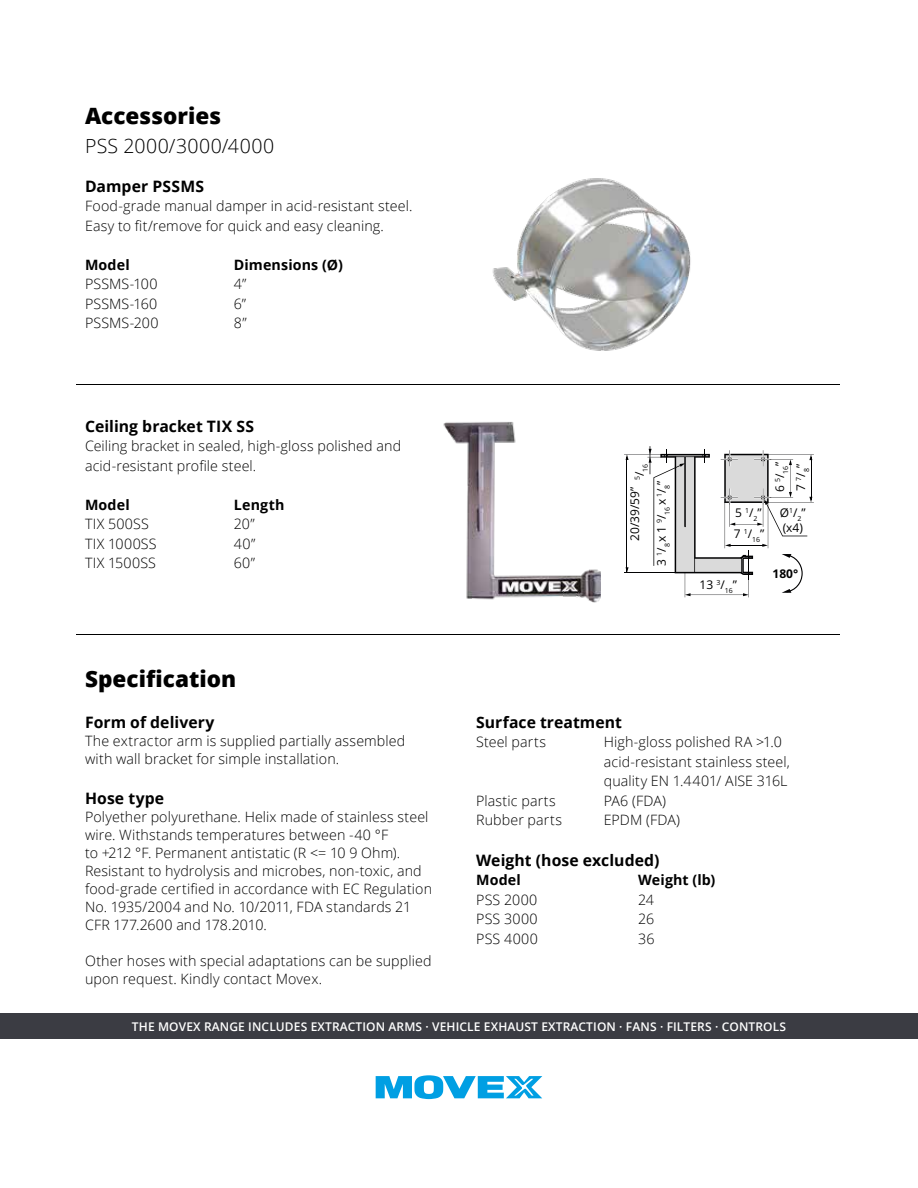
<style>
.page{position:relative;width:918px;height:1188px;background:#fff}
.page>*{position:absolute;margin:0;border:0;box-sizing:border-box;transform-origin:0 0}
.t1{font:800 22.5px "Open Sans";color:#000}
.t2{font:300 19.5px "Open Sans";letter-spacing:.025em;color:#000}
.t3{font:700 15.75px "Open Sans";letter-spacing:.005em;color:#000}
.t4{font:300 14.25px/18px "Open Sans";letter-spacing:.01em;color:#000}
.t5{font:700 14.25px "Open Sans";letter-spacing:.01em;color:#000}
.t6{font:600 12px "Open Sans";letter-spacing:.01em;color:#fff}
.t7{font:12px/21px "Open Sans";color:#000}
.t8{font:700 12px "Open Sans";color:#000}
.t9{font:7.05px "Open Sans";color:#000}
</style>
<div class="page">
<img style="left:492px;top:178px;width:199px;height:173px">
<img style="left:443px;top:422px;width:157px;height:181px">
<hr style="left:624px;top:454px;width:37px;height:1px;background:#020203">
<hr style="left:627px;top:457px;width:1px;height:115px;background:#020203">
<svg style="left:626px;top:454px;width:3px;height:6px"></svg>
<hr style="left:624px;top:573px;width:51px;height:1px;background:#020203">
<svg style="left:626px;top:567px;width:3px;height:6px"></svg>
<hr style="left:768px;top:454px;width:46px;height:1px;background:#020203">
<hr style="left:768px;top:502px;width:46px;height:1px;background:#020203">
<svg style="left:647px;top:446px;width:165px;height:151px"></svg>
<hr style="left:77px;top:384px;width:763px;height:1px;background:#000">
<div style="left:0;top:1014px;width:918px;height:25px;background:#3b3c43"></div>
<hr style="left:77px;top:635px;width:763px;height:1px;background:#000">
<svg style="left:376px;top:1075px;width:166px;height:24px"></svg>
<h1 class="t1" style="left:85px;top:98px;width:138px">Accessories</h1>
<h2 class="t2" style="left:85px;top:132px;width:191px">PSS 2000/3000/4000</h2>
<p class="t3" style="left:85px;top:175px;width:121px">Damper PSSMS</p>
<p class="t4" style="left:85px;top:196px;width:329px;line-height:19.5px">Food-grade manual damper in acid-resistant steel.<br>Easy to fit/remove for quick and easy cleaning.</p>
<p class="t5" style="left:85px;top:254px;width:46px">Model</p>
<p class="t5" style="left:234px;top:254px;width:111px">Dimensions (Ø)</p>
<p class="t4" style="left:85px;top:275px;width:74px">PSSMS-100</p>
<p class="t4" style="left:234px;top:275px;width:14px">4”</p>
<p class="t4" style="left:85px;top:294px;width:74px">PSSMS-160</p>
<p class="t4" style="left:234px;top:294px;width:14px">6”</p>
<p class="t4" style="left:85px;top:314px;width:75px">PSSMS-200</p>
<p class="t4" style="left:234px;top:314px;width:14px">8”</p>
<p class="t3" style="left:85px;top:415px;width:171px">Ceiling bracket TIX SS</p>
<p class="t4" style="left:85px;top:436px;width:318px;line-height:19.5px">Ceiling bracket in sealed, high-gloss polished and acid-resistant profile steel.</p>
<p class="t5" style="left:85px;top:494px;width:46px">Model</p>
<p class="t5" style="left:234px;top:494px;width:52px">Length</p>
<p class="t4" style="left:85px;top:515px;width:65px">TIX 500SS</p>
<p class="t4" style="left:234px;top:515px;width:23px">20”</p>
<p class="t4" style="left:85px;top:534px;width:73px">TIX 1000SS</p>
<p class="t4" style="left:234px;top:534px;width:23px">40”</p>
<p class="t4" style="left:85px;top:554px;width:72px">TIX 1500SS</p>
<p class="t4" style="left:234px;top:554px;width:23px">60”</p>
<h1 class="t1" style="left:85px;top:661px;width:153px">Specification</h1>
<p class="t3" style="left:85px;top:711px;width:131px">Form of delivery</p>
<p class="t4" style="left:85px;top:731px;width:322px">The extractor arm is supplied partially assembled with wall bracket for simple installation.</p>
<p class="t3" style="left:85px;top:787px;width:81px">Hose type</p>
<p class="t4" style="left:85px;top:808px;width:349px">Polyether polyurethane. Helix made of stainless steel wire. Withstands temperatures between -40 °F<br>to +212 °F. Permanent antistatic (R &lt;= 10 9 Ohm).<br>Resistant to hydrolysis and microbes, non-toxic, and food-grade certified in accordance with EC Regulation No. 1935/2004 and No. 10/2011, FDA standards 21<br>CFR 177.2600 and 178.2010.</p>
<p class="t4" style="left:85px;top:952px;width:348px">Other hoses with special adaptations can be supplied upon request. Kindly contact Movex.</p>
<p class="t9" style="left:640px;top:480px;width:18px;rotate:-90deg">5<sup>/</sup>16</p>
<p class="t7" style="left:624px;top:541px;width:56px;rotate:-90deg">20/39/59”</p>
<p class="t7" style="left:651px;top:566px;width:87px;rotate:-90deg">3 <sup>1</sup>/<sub>8</sub> x 1 <sup>9</sup>/<sub>16</sub> x <sup>1</sup>/<sub>8</sub>”</p>
<p class="t7" style="left:734px;top:502px;width:32px">5 <sup>1</sup>/<sub>2</sub>”<br>7 <sup>1</sup>/<sub>16</sub>”</p>
<p class="t7" style="left:700px;top:574px;width:39px">13 <sup>3</sup>/<sub>16</sub>”</p>
<p class="t7" style="left:769px;top:492px;width:32px;rotate:-90deg">6 <sup>5</sup>/<sub>16</sub>”<br>7 <sup>7</sup>/<sub>8</sub>”</p>
<p class="t7" style="left:780px;top:505px;width:27px;line-height:15px">Ø<sup>1</sup>/<sub>2</sub>” (x4)</p>
<p class="t8" style="left:772px;top:565px;width:27px">180°</p>
<p class="t3" style="left:476px;top:711px;width:147px">Surface treatment</p>
<p class="t4" style="left:476px;top:733px;width:71px">Steel parts</p>
<p class="t4" style="left:604px;top:732px;width:188px;line-height:19.5px">High-gloss polished RA &gt;1.0 acid-resistant stainless steel, quality EN 1.4401/ AISE 316L</p>
<p class="t4" style="left:476px;top:791px;width:81px">Plastic parts</p>
<p class="t4" style="left:604px;top:791px;width:64px">PA6 (FDA)</p>
<p class="t4" style="left:476px;top:811px;width:87px">Rubber parts</p>
<p class="t4" style="left:604px;top:811px;width:78px">EPDM (FDA)</p>
<p class="t3" style="left:476px;top:849px;width:185px">Weight (hose excluded)</p>
<p class="t5" style="left:476px;top:870px;width:46px">Model</p>
<p class="t5" style="left:638px;top:870px;width:79px">Weight (lb)</p>
<p class="t4" style="left:476px;top:890px;width:63px">PSS 2000</p>
<p class="t4" style="left:638px;top:890px;width:17px">24</p>
<p class="t4" style="left:476px;top:910px;width:63px">PSS 3000</p>
<p class="t4" style="left:638px;top:910px;width:18px">26</p>
<p class="t4" style="left:476px;top:929px;width:63px">PSS 4000</p>
<p class="t4" style="left:638px;top:929px;width:18px">36</p>
<p class="t6" style="left:132px;top:1018px;width:656px">THE MOVEX RANGE INCLUDES EXTRACTION ARMS · VEHICLE EXHAUST EXTRACTION · FANS · FILTERS · CONTROLS</p>
</div>
